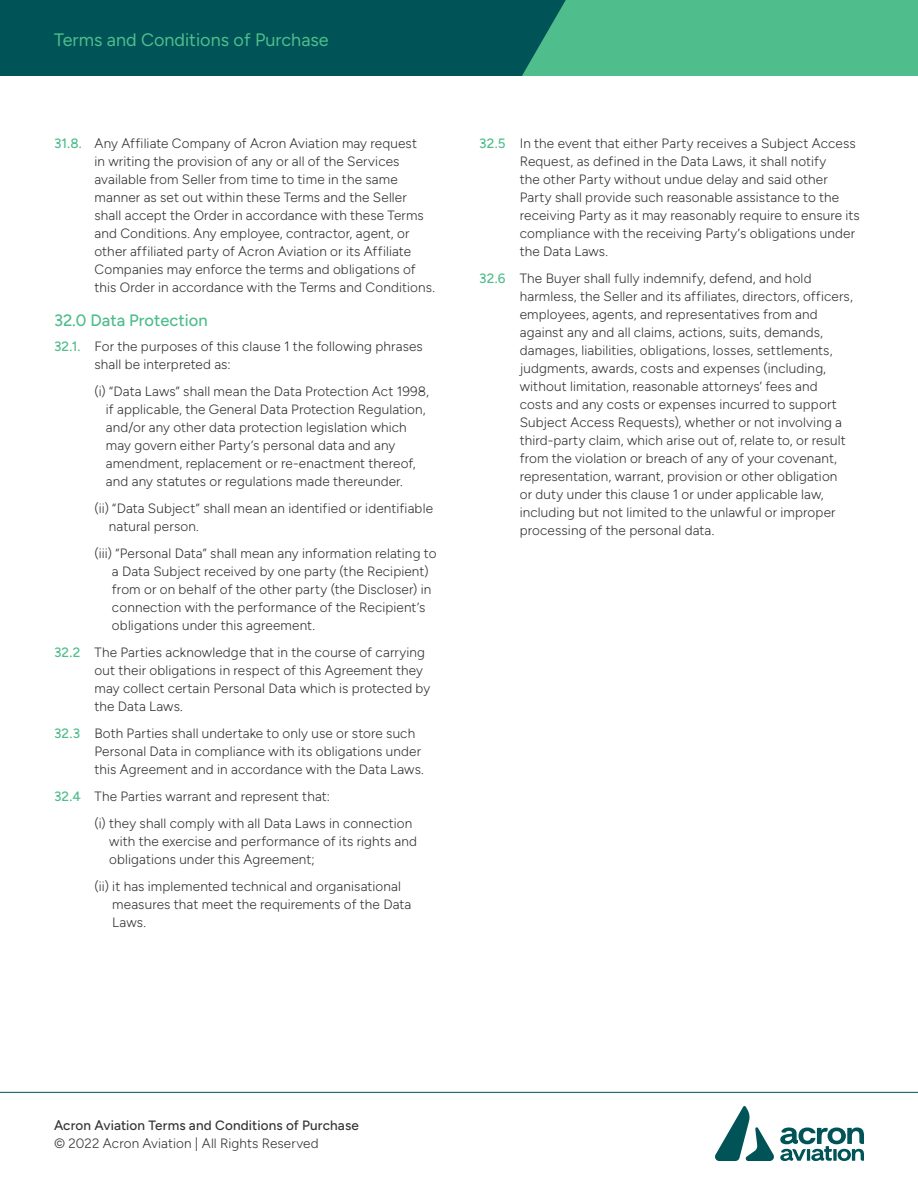
<style>
.page{position:relative;width:918px;height:1188px;background:#fff}
.page>*{position:absolute;margin:0;border:0;box-sizing:border-box;transform-origin:0 0}
.In_top_green_box{font:18px "Figtree";color:#4fbd8c}
.Number_Headings{font:500 16.5px "Figtree";color:#4fbd8c}
.Sub_Points{font:300 13.5px/18px "Figtree";letter-spacing:.01em;color:#363536}
.Body_Copy{font:500 13.5px/18px "Figtree";letter-spacing:.01em;color:#363536}
.s1{font-weight:500;color:#4fbd8c}
.s2{font-weight:300}
</style>
<div class="page">
<svg style="left:0;top:0;width:918px;height:76px;background:#1f7d6c"></svg>
<hr style="left:0;top:1092px;width:918px;height:1px;background:#005357">
<svg style="left:715px;top:1106px;width:149px;height:55px"></svg>
<p class="In_top_green_box" style="left:54px;top:30px;width:276px">Terms and Conditions of Purchase</p>
<p class="Sub_Points" style="left:94px;top:135px;width:342px;text-indent:-40px"><span class="s1">31.8.</span> Any Affiliate Company of Acron Aviation may request<br>in writing the provision of any or all of the Services available from Seller from time to time in the same manner as set out within these Terms and the Seller shall accept the Order in accordance with these Terms and Conditions. Any employee, contractor, agent, or other affiliated party of Acron Aviation or its Affiliate Companies may enforce the terms and obligations of this Order in accordance with the Terms and Conditions.</p>
<p class="Number_Headings" style="left:54px;top:311px;width:155px">32.0 Data Protection</p>
<p class="Sub_Points" style="left:94px;top:337px;width:330px;text-indent:-40px"><span class="s1">32.1.</span> For the purposes of this clause 1 the following phrases shall be interpreted as:</p>
<p class="Sub_Points" style="left:106px;top:382px;width:325px;text-indent:-11px">(i) “Data Laws” shall mean the Data Protection Act 1998, if applicable, the General Data Protection Regulation, and/or any other data protection legislation which may govern either Party’s personal data and any amendment, replacement or re-enactment thereof, and any statutes or regulations made thereunder.</p>
<p class="Sub_Points" style="left:109px;top:499px;width:326px;text-indent:-14px">(ii) “Data Subject” shall mean an identified or identifiable natural person.</p>
<p class="Sub_Points" style="left:112px;top:544px;width:326px;text-indent:-17px">(iii) “Personal Data” shall mean any information relating to a Data Subject received by one party (the Recipient) from or on behalf of the other party (the Discloser) in connection with the performance of the Recipient’s obligations under this agreement.</p>
<p class="Sub_Points" style="left:94px;top:643px;width:337px;text-indent:-40px"><span class="s1">32.2</span> The Parties acknowledge that in the course of carrying out their obligations in respect of this Agreement they may collect certain Personal Data which is protected by the Data Laws.</p>
<p class="Sub_Points" style="left:94px;top:724px;width:331px;text-indent:-40px"><span class="s1">32.3</span> Both Parties shall undertake to only use or store such<br>Personal Data in compliance with its obligations under this Agreement and in accordance with the Data Laws.</p>
<p class="Sub_Points" style="left:54px;top:787px;width:278px"><span class="s1">32.4</span> The Parties warrant and represent that:</p>
<p class="Sub_Points" style="left:109px;top:814px;width:309px;text-indent:-15px">(i) they shall comply with all Data Laws in connection with the exercise and performance of its rights and obligations under this Agreement;</p>
<p class="Sub_Points" style="left:112px;top:877px;width:300px;text-indent:-18px">(ii) it has implemented technical and organisational measures that meet the requirements of the Data<br>Laws.</p>
<p class="Sub_Points" style="left:520px;top:135px;width:342px;text-indent:-40px"><span class="s1">32.5</span> In the event that either Party receives a Subject Access Request, as defined in the Data Laws, it shall notify<br>the other Party without undue delay and said other Party shall provide such reasonable assistance to the receiving Party as it may reasonably require to ensure its compliance with the receiving Party’s obligations under the Data Laws.</p>
<p class="Sub_Points" style="left:520px;top:270px;width:335px;text-indent:-40px"><span class="s1">32.6</span> The Buyer shall fully indemnify, defend, and hold harmless, the Seller and its affiliates, directors, officers, employees, agents, and representatives from and against any and all claims, actions, suits, demands, damages, liabilities, obligations, losses, settlements, judgments, awards, costs and expenses (including, without limitation, reasonable attorneys’ fees and costs and any costs or expenses incurred to support Subject Access Requests), whether or not involving a third-party claim, which arise out of, relate to, or result from the violation or breach of any of your covenant, representation, warrant, provision or other obligation or duty under this clause 1 or under applicable law, including but not limited to the unlawful or improper processing of the personal data.</p>
<p class="Body_Copy" style="left:54px;top:1116px;width:306px">Acron Aviation Terms and Conditions of Purchase <span class="s2">© 2022 Acron Aviation | All Rights Reserved</span></p>
</div>
